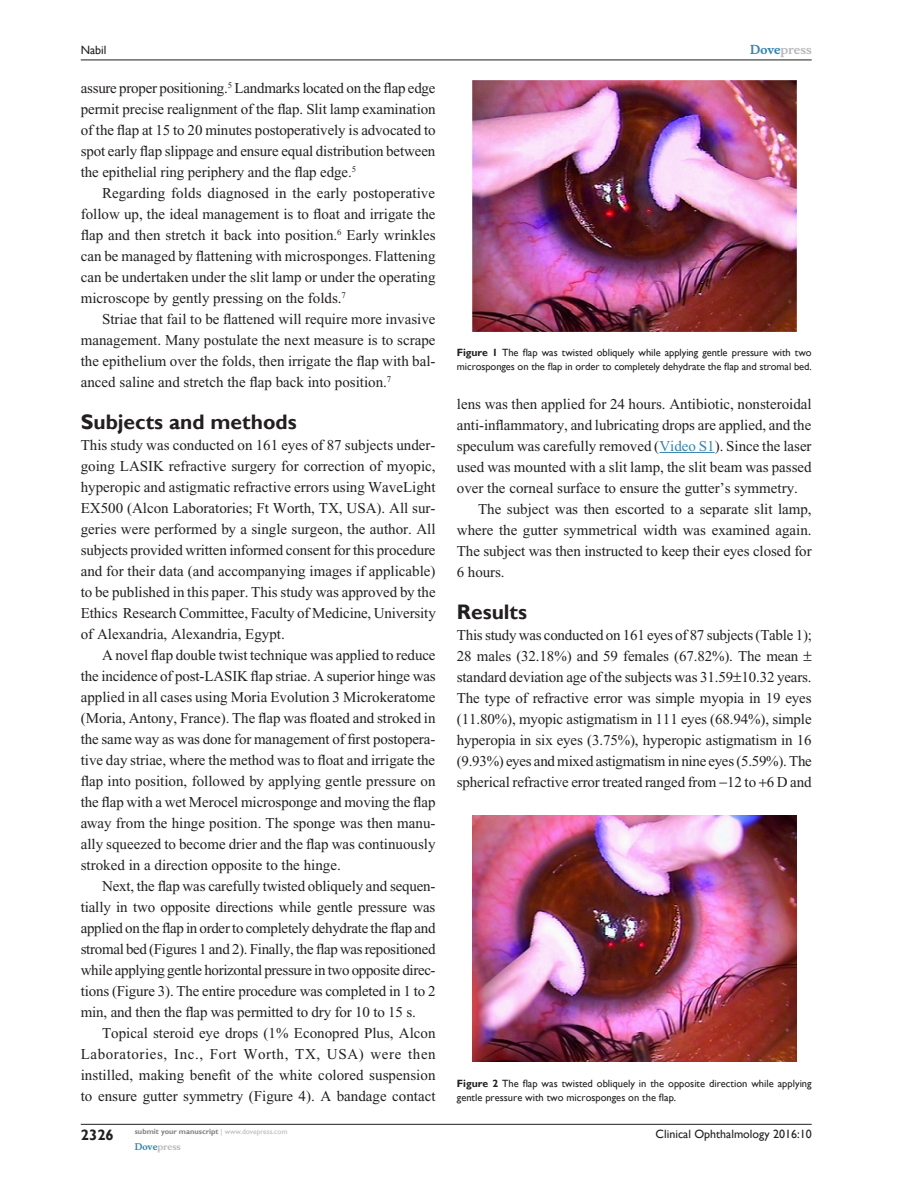
<style>
.page{position:relative;width:918px;height:1188px;background:#fff}
.page>*{position:absolute;margin:0;border:0;box-sizing:border-box;transform-origin:0 0}
.t1{font:700 21px "Gill Sans";color:#231f20}
.Tx{font:15px/21px "Times New Roman";color:#231f20;text-align:justify}
.TxF{font:15px/21px "Times New Roman";letter-spacing:-.01em;color:#231f20;text-align:justify}
.RunFolio-V{font:700 15px "Gill Sans";color:#231f20}
.RunF-V{font:12px "Gill Sans";color:#231f20}
.RunH-Brand-V{font:700 12px "Musee";color:#b8b9bc}
.RunH-V{font:12px "Gill Sans";color:#231f20}
.FigC{font:10.5px/13.5px "Gill Sans";letter-spacing:-.005em;color:#231f20}
.RunF-Brand-V{font:700 9px "Musee";color:#b8b9bc}
.RunF-SubmityourMS-V{font:700 7.5px "Gill Sans";color:#808285}
.s1{color:#3485ae}
.s2{font-weight:700}
.s3{font-weight:400;color:#b8b9bc}
</style>
<div class="page">
<hr style="left:81px;top:1124px;width:731px;height:1px;background:#231f20">
<hr style="left:81px;top:60px;width:731px;height:1px;background:#231f20">
<hr style="left:659px;top:452px;width:56px;height:1px;background:#3485ae">
<img style="left:472px;top:81px;width:324px;height:250px">
<img style="left:472px;top:815px;width:324px;height:247px">
<p class="RunH-V" style="left:81px;top:43px;width:27px">Nabil</p>
<p class="Tx" style="left:81px;top:77px;width:356px">assure proper positioning.<sup>5</sup> Landmarks located on the flap edge permit precise realignment of the flap. Slit lamp examination of the flap at 15 to 20 minutes postoperatively is advocated to spot early flap slippage and ensure equal distribution between the epithelial ring periphery and the flap edge.<sup>5</sup></p>
<p class="Tx" style="left:81px;top:182px;width:356px;text-indent:21px">Regarding folds diagnosed in the early postoperative follow up, the ideal management is to float and irrigate the flap and then stretch it back into position.<sup>6</sup> Early wrinkles can be managed by flattening with microsponges. Flattening can be undertaken under the slit lamp or under the operating microscope by gently pressing on the folds.<sup>7</sup></p>
<p class="Tx" style="left:81px;top:308px;width:356px;text-indent:21px">Striae that fail to be flattened will require more invasive management. Many postulate the next measure is to scrape the epithelium over the folds, then irrigate the flap with bal&shy;anced saline and stretch the flap back into position.<sup>7</sup></p>
<h1 class="t1" style="left:81px;top:409px;width:217px">Subjects and methods</h1>
<p class="TxF" style="left:81px;top:434px;width:357px">This study was conducted on 161 eyes of 87 subjects under&shy;going LASIK refractive surgery for correction of myopic, hyperopic and astigmatic refractive errors using WaveLight EX500 (Alcon Laboratories; Ft Worth, TX, USA). All sur&shy;geries were performed by a single surgeon, the author. All subjects provided written informed consent for this procedure and for their data (and accompanying images if applicable) to be published in this paper. This study was approved by the Ethics Research Committee, Faculty of Medicine, University of Alexandria, Alexandria, Egypt.</p>
<p class="Tx" style="left:81px;top:644px;width:357px;text-indent:21px">A novel flap double twist technique was applied to reduce the incidence of post-LASIK flap striae. A superior hinge was applied in all cases using Moria Evolution 3 Microkeratome (Moria, Antony, France). The flap was floated and stroked in the same way as was done for management of first postopera&shy;tive day striae, where the method was to float and irrigate the flap into position, followed by applying gentle pressure on the flap with a wet Merocel microsponge and moving the flap away from the hinge position. The sponge was then manu&shy;ally squeezed to become drier and the flap was continuously stroked in a direction opposite to the hinge.</p>
<p class="Tx" style="left:81px;top:875px;width:356px;text-indent:21px">Next, the flap was carefully twisted obliquely and sequen&shy;tially in two opposite directions while gentle pressure was applied on the flap in order to completely dehydrate the flap and stromal bed (Figures 1 and 2). Finally, the flap was repositioned while applying gentle horizontal pressure in two opposite direc&shy;tions (Figure 3). The entire procedure was completed in 1 to 2 min, and then the flap was permitted to dry for 10 to 15 s.</p>
<p class="Tx" style="left:81px;top:1022px;width:357px;text-indent:21px">Topical steroid eye drops (1% Econopred Plus, Alcon Laboratories, Inc., Fort Worth, TX, USA) were then instilled, making benefit of the white colored suspension to ensure gutter symmetry (Figure 4). A bandage contact</p>
<p class="RunH-Brand-V" style="left:750px;top:43px;width:63px"><span class="s1">Dove</span>press</p>
<p class="FigC" style="left:457px;top:346px;width:356px"><span class="s2">Figure 1</span> The flap was twisted obliquely while applying gentle pressure with two microsponges on the flap in order to completely dehydrate the flap and stromal bed.</p>
<p class="Tx" style="left:457px;top:393px;width:356px">lens was then applied for 24 hours. Antibiotic, nonsteroidal anti-inflammatory, and lubricating drops are applied, and the speculum was carefully removed (<span class="s1">Video S1</span>). Since the laser used was mounted with a slit lamp, the slit beam was passed over the corneal surface to ensure the gutter’s symmetry.</p>
<p class="Tx" style="left:457px;top:498px;width:356px;text-indent:21px">The subject was then escorted to a separate slit lamp, where the gutter symmetrical width was examined again.<br>The subject was then instructed to keep their eyes closed for 6 hours.</p>
<h1 class="t1" style="left:457px;top:599px;width:72px">Results</h1>
<p class="TxF" style="left:457px;top:624px;width:357px;text-align:left">This study was conducted on 161 eyes of 87 subjects (Table 1); 28 males (32.18%) and 59 females (67.82%). The mean standard deviation age of the subjects was 31.59 10.32 years.<br>The type of refractive error was simple myopia in 19 eyes (11.80%), myopic astigmatism in 111 eyes (68.94%), simple hyperopia in six eyes (3.75%), hyperopic astigmatism in 16 (9.93%) eyes and mixed astigmatism in nine eyes (5.59%). The spherical refractive error treated ranged from 12 to 6 D and</p>
<p class="FigC" style="left:457px;top:1077px;width:356px"><span class="s2">Figure 2</span> The flap was twisted obliquely in the opposite direction while applying gentle pressure with two microsponges on the flap.</p>
<p class="RunFolio-V" style="left:81px;top:1126px;width:35px">2326</p>
<p class="RunF-SubmityourMS-V" style="left:135px;top:1127px;width:154px">submit your manuscript <span class="s3">| www.dovepress.com</span></p>
<p class="RunF-Brand-V" style="left:135px;top:1141px;width:48px"><span class="s1">Dove</span>press</p>
<p class="RunF-V" style="left:656px;top:1127px;width:158px">Clinical Ophthalmology 2016:10</p>
</div>
